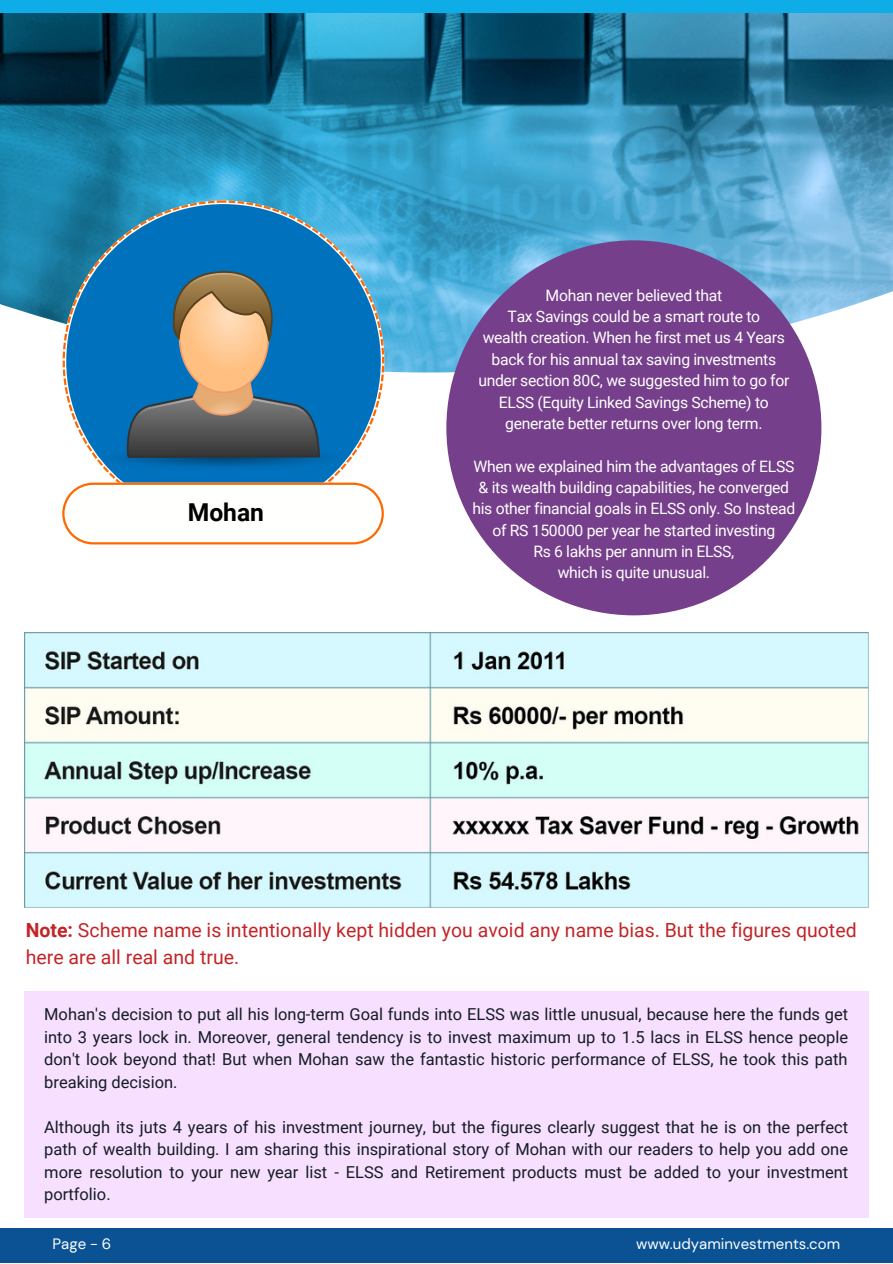
<style>
.page{position:relative;width:893px;height:1264px;background:#fff}
.page>*{position:absolute;margin:0;border:0;box-sizing:border-box;transform-origin:0 0}
.t1{font:700 24.6px "Roboto";color:#000}
.t2{font:19.5px/27px "Roboto";color:#c32427}
.t3{font:16.5px/22.5px "Roboto";color:#151c22;text-align:justify}
.t4{font:15.75px/21.3px "Roboto";letter-spacing:-.02em;color:#fff;text-align:center}
.t5{font:15px "DM Sans";color:#fff}
.s1{font-weight:700}
</style>
<div class="page">
<div style="left:0;top:1227px;width:892px;height:35px;background:#0a5294"></div>
<img style="left:0;top:12px;width:892px;height:360px">
<div style="left:0;top:0;width:892px;height:12px;background:#0eade8"></div>
<svg style="left:63px;top:200px;width:321px;height:282px"></svg>
<div style="left:66px;top:204px;width:315px;height:314px;background:#0071bc;border-radius:50%"></div>
<div style="left:446px;top:240px;width:375px;height:375px;background:#753f8b;border-radius:50%"></div>
<svg style="left:62px;top:482px;width:322px;height:62px"></svg>
<div style="left:24px;top:990px;width:844px;height:227px;background:#f6dfff"></div>
<img style="left:24px;top:632px;width:844px;height:275px">
<img style="left:90px;top:444px;width:266px;height:29px">
<svg style="left:126px;top:368px;width:195px;height:91px"></svg>
<svg style="left:179px;top:282px;width:89px;height:110px;background:#fec084"></svg>
<svg style="left:172px;top:271px;width:101px;height:73px;background:#a49476"></svg>
<p class="t1" style="left:188px;top:498px;width:78px">Mohan</p>
<p class="t4" style="left:545px;top:285px;width:178px">Mohan never believed that</p>
<p class="t4" style="left:507px;top:306px;width:254px">Tax Savings could be a smart route to</p>
<p class="t4" style="left:478px;top:327px;width:312px">wealth creation. When he first met us 4 Years back for his annual tax saving investments under section 80C, we suggested him to go for ELSS (Equity Linked Savings Scheme) to generate better returns over long term.</p>
<p class="t4" style="left:472px;top:455px;width:324px">When we explained him the advantages of ELSS &amp; its wealth building capabilities, he converged his other financial goals in ELSS only. So Instead of RS 150000 per year he started investing</p>
<p class="t4" style="left:533px;top:541px;width:202px">Rs 6 lakhs per annum in ELSS,</p>
<p class="t4" style="left:557px;top:562px;width:154px">which is quite unusual.</p>
<p class="t2" style="left:26px;top:916px;width:832px"><span class="s1">Note:</span> Scheme name is intentionally kept hidden you avoid any name bias. But the figures quoted here are all real and true.</p>
<p class="t3" style="left:44px;top:1003px;width:805px">Mohan's decision to put all his long-term Goal funds into ELSS was little unusual, because here the funds get into 3 years lock in. Moreover, general tendency is to invest maximum up to 1.5 lacs in ELSS hence people don't look beyond that! But when Mohan saw the fantastic historic performance of ELSS, he took this path breaking decision.</p>
<p class="t3" style="left:44px;top:1115px;width:805px">Although its juts 4 years of his investment journey, but the figures clearly suggest that he is on the perfect path of wealth building. I am sharing this inspirational story of Mohan with our readers to help you add one more resolution to your new year list - ELSS and Retirement products must be added to your investment portfolio.</p>
<p class="t5" style="left:53px;top:1234px;width:60px">Page - 6</p>
<p class="t5" style="left:636px;top:1234px;width:205px">www.udyaminvestments.com</p>
</div>
